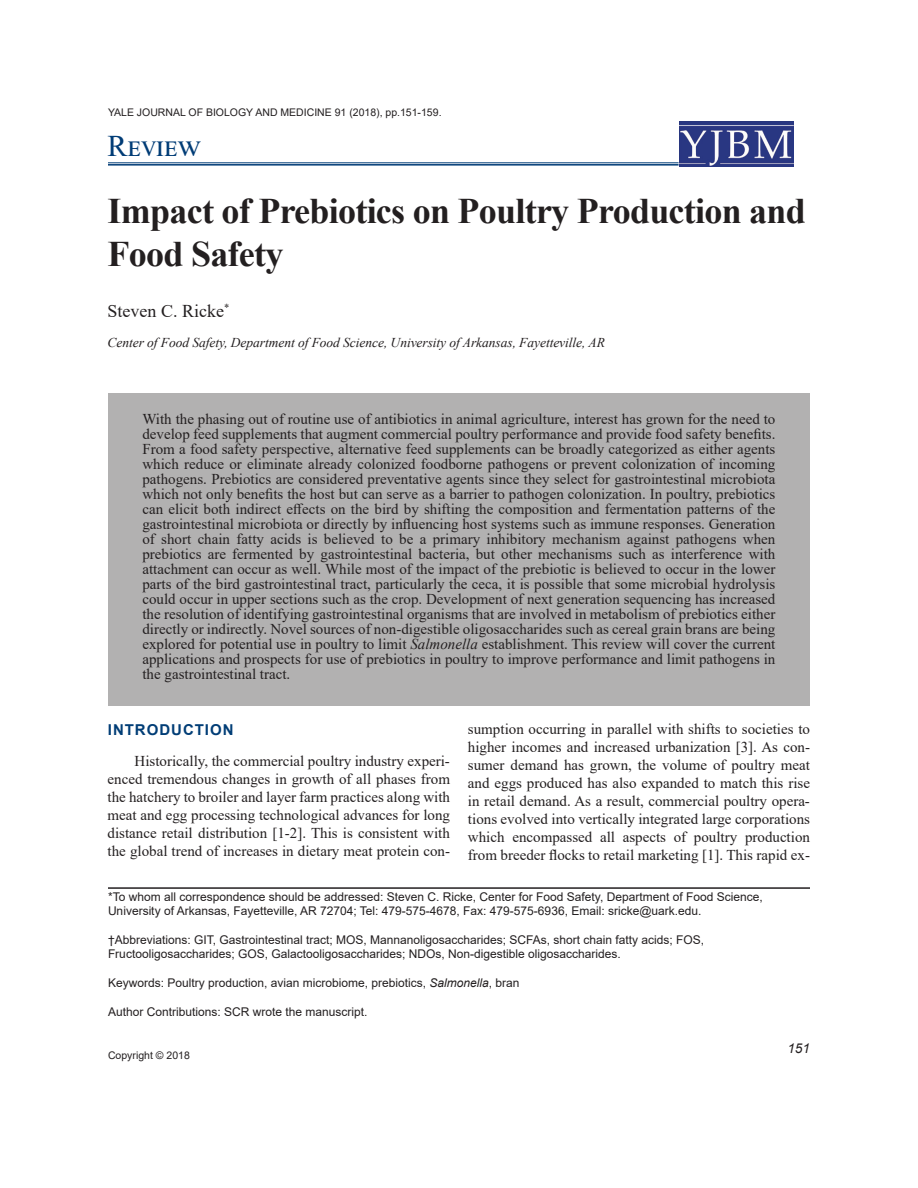
<style>
.page{position:relative;width:918px;height:1188px;background:#fff}
.page>*{position:absolute;margin:0;border:0;box-sizing:border-box;transform-origin:0 0}
.t1{font:700 36px/43.2px "Times New Roman";letter-spacing:-.02em;color:#231f20}
.t2{font:30px "Times New Roman";color:#013c76}
.t3{font:18px "Times New Roman";color:#231f20}
.t4{font:15px/15px "Times New Roman";color:#231f20;text-align:justify}
.t5{font:700 15px "Arial";letter-spacing:.065em;color:#003d76}
.t6{font:italic 13.5px "Times New Roman";letter-spacing:-.005em;color:#231f20}
.t7{font:italic 13.5px "Arial";color:#231f20}
.t8{font:12px/14.4px "Arial";color:#231f20}
.t9{font:10.5px "Arial";color:#231f20}
.s1{font-style:italic}
</style>
<div class="page">
<img style="left:679px;top:121px;width:114px;height:45px">
<hr style="left:108px;top:163px;width:571px;height:1px;background:#013c76">
<hr style="left:108px;top:164px;width:571px;height:2px;background:#013c76">
<div style="left:108px;top:393px;width:702px;height:312px;background:#b2b1b1"></div>
<hr style="left:108px;top:887px;width:702px;height:2px;background:#231f20">
<p class="t9" style="left:108px;top:105px;width:335px">YALE JOURNAL OF BIOLOGY AND MEDICINE 91 (2018), pp.151-159.</p>
<h2 class="t2" style="left:108px;top:124px;width:95px">Review</h2>
<h1 class="t1" style="left:108px;top:188px;width:700px">Impact of Prebiotics on Poultry Production and<br>Food Safety</h1>
<p class="t3" style="left:108px;top:298px;width:123px">Steven C. Ricke<sup>*</sup></p>
<p class="t6" style="left:108px;top:333px;width:499px">Center of Food Safety, Department of Food Science, University of Arkansas, Fayetteville, AR</p>
<p class="t4" style="left:142px;top:411px;width:635px">With the phasing out of routine use of antibiotics in animal agriculture, interest has grown for the need to develop feed supplements that augment commercial poultry performance and provide food safety benefits.<br>From a food safety perspective, alternative feed supplements can be broadly categorized as either agents which reduce or eliminate already colonized foodborne pathogens or prevent colonization of incoming pathogens. Prebiotics are considered preventative agents since they select for gastrointestinal microbiota which not only benefits the host but can serve as a barrier to pathogen colonization. In poultry, prebiotics can elicit both indirect effects on the bird by shifting the composition and fermentation patterns of the gastrointestinal microbiota or directly by influencing host systems such as immune responses. Generation of short chain fatty acids is believed to be a primary inhibitory mechanism against pathogens when prebiotics are fermented by gastrointestinal bacteria, but other mechanisms such as interference with attachment can occur as well. While most of the impact of the prebiotic is believed to occur in the lower parts of the bird gastrointestinal tract, particularly the ceca, it is possible that some microbial hydrolysis could occur in upper sections such as the crop. Development of next generation sequencing has increased the resolution of identifying gastrointestinal organisms that are involved in metabolism of prebiotics either directly or indirectly. Novel sources of non-digestible oligosaccharides such as cereal grain brans are being explored for potential use in poultry to limit <span class="s1">Salmonella</span> establishment. This review will cover the current applications and prospects for use of prebiotics in poultry to improve performance and limit pathogens in the gastrointestinal tract.</p>
<p class="t5" style="left:108px;top:719px;width:127px">INTRODUCTION</p>
<p class="t4" style="left:108px;top:752px;width:344px;line-height:18px;text-indent:27px">Historically, the commercial poultry industry experi&shy;enced tremendous changes in growth of all phases from the hatchery to broiler and layer farm practices along with meat and egg processing technological advances for long distance retail distribution [1-2]. This is consistent with the global trend of increases in dietary meat protein con-</p>
<p class="t4" style="left:468px;top:719px;width:344px;line-height:18px">sumption occurring in parallel with shifts to societies to higher incomes and increased urbanization [3]. As con&shy;sumer demand has grown, the volume of poultry meat and eggs produced has also expanded to match this rise in retail demand. As a result, commercial poultry opera&shy;tions evolved into vertically integrated large corporations which encompassed all aspects of poultry production from breeder flocks to retail marketing [1]. This rapid ex-</p>
<p class="t8" style="left:108px;top:889px;width:656px">*To whom all correspondence should be addressed: Steven C. Ricke, Center for Food Safety, Department of Food Science,<br>University of Arkansas, Fayetteville, AR 72704; Tel: 479-575-4678, Fax: 479-575-6936, Email: sricke@uark.edu.</p>
<p class="t8" style="left:108px;top:933px;width:598px">†Abbreviations: GIT, Gastrointestinal tract; MOS, Mannanoligosaccharides; SCFAs, short chain fatty acids; FOS,<br>Fructooligosaccharides; GOS, Galactooligosaccharides; NDOs, Non-digestible oligosaccharides.</p>
<p class="t8" style="left:108px;top:976px;width:413px">Keywords: Poultry production, avian microbiome, prebiotics, <span class="s1">Salmonella</span>, bran</p>
<p class="t8" style="left:108px;top:1005px;width:261px">Author Contributions: SCR wrote the manuscript.</p>
<p class="t9" style="left:108px;top:1048px;width:83px">Copyright © 2018</p>
<p class="t7" style="left:787px;top:1040px;width:24px">151</p>
</div>
